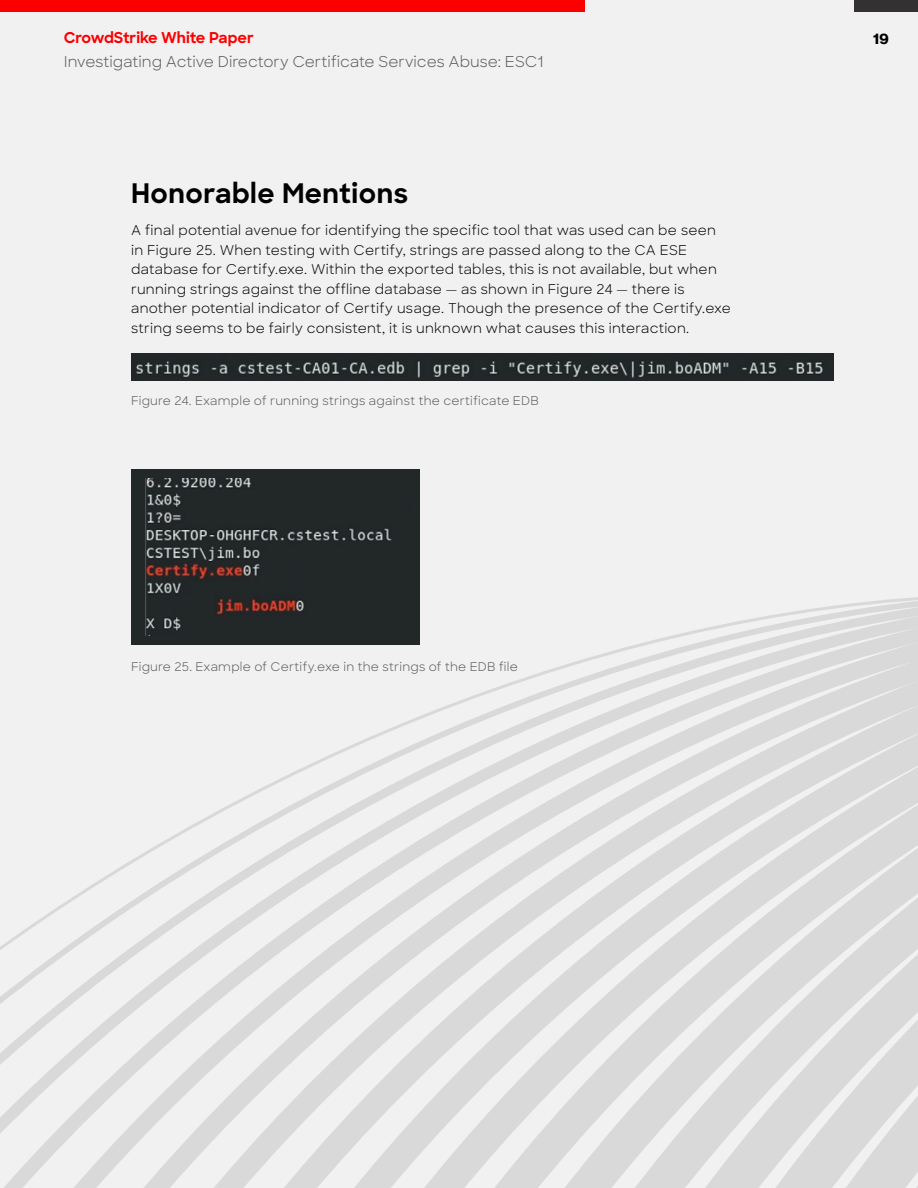
<style>
.page{position:relative;width:918px;height:1188px;background:#f1f1f2}
.page>*{position:absolute;margin:0;border:0;box-sizing:border-box;transform-origin:0 0}
.t1{font:700 27px "Crowdstrike Sharp Sans";letter-spacing:.02em;color:#000}
.t2{font:15px "Crowdstrike Sharp Sans";color:#58595b}
.t3{font:700 15px "Crowdstrike Sharp Sans";color:#fc0000}
.t4{font:700 15px "Haas Grot Disp 75";color:#000}
.t5{font:13.5px/19.5px "Crowdstrike Sharp Sans";letter-spacing:.02em;color:#000}
.t6{font:12px "Crowdstrike Sharp Sans";letter-spacing:.02em;color:#58595b}
</style>
<div class="page">
<div style="left:0;top:0;width:585px;height:11px;background:#fc0000"></div>
<div style="left:854px;top:0;width:64px;height:11px;background:#333132"></div>
<svg style="left:0;top:917px;width:43px;height:271px"></svg>
<svg style="left:43px;top:867px;width:77px;height:321px"></svg>
<svg style="left:120px;top:822px;width:77px;height:366px"></svg>
<svg style="left:197px;top:782px;width:76px;height:406px"></svg>
<svg style="left:273px;top:747px;width:75px;height:441px"></svg>
<svg style="left:348px;top:716px;width:73px;height:472px"></svg>
<svg style="left:421px;top:688px;width:74px;height:500px"></svg>
<svg style="left:495px;top:664px;width:73px;height:524px"></svg>
<svg style="left:568px;top:643px;width:74px;height:545px"></svg>
<svg style="left:642px;top:597px;width:276px;height:591px"></svg>
<img style="left:131px;top:354px;width:702px;height:27px">
<div style="left:131px;top:469px;width:289px;height:176px;background:#222728"></div>
<img style="left:146px;top:479px;width:246px;height:157px">
<p class="t3" style="left:64px;top:26px;width:192px">CrowdStrike White Paper</p>
<p class="t2" style="left:64px;top:50px;width:481px">Investigating Active Directory Certificate Services Abuse: ESC1</p>
<h1 class="t1" style="left:131px;top:173px;width:279px">Honorable Mentions</h1>
<p class="t5" style="left:131px;top:220px;width:601px">A final potential avenue for identifying the specific tool that was used can be seen in Figure 25. When testing with Certify, strings are passed along to the CA ESE database for Certify.exe. Within the exported tables, this is not available, but when running strings against the offline database — as shown in Figure 24 — there is another potential indicator of Certify usage. Though the presence of the Certify.exe string seems to be fairly consistent, it is unknown what causes this interaction.</p>
<p class="t6" style="left:131px;top:392px;width:409px">Figure 24. Example of running strings against the certificate EDB</p>
<p class="t6" style="left:131px;top:658px;width:388px">Figure 25. Example of Certify.exe in the strings of the EDB file</p>
<p class="t4" style="left:873px;top:30px;width:17px">19</p>
</div>
